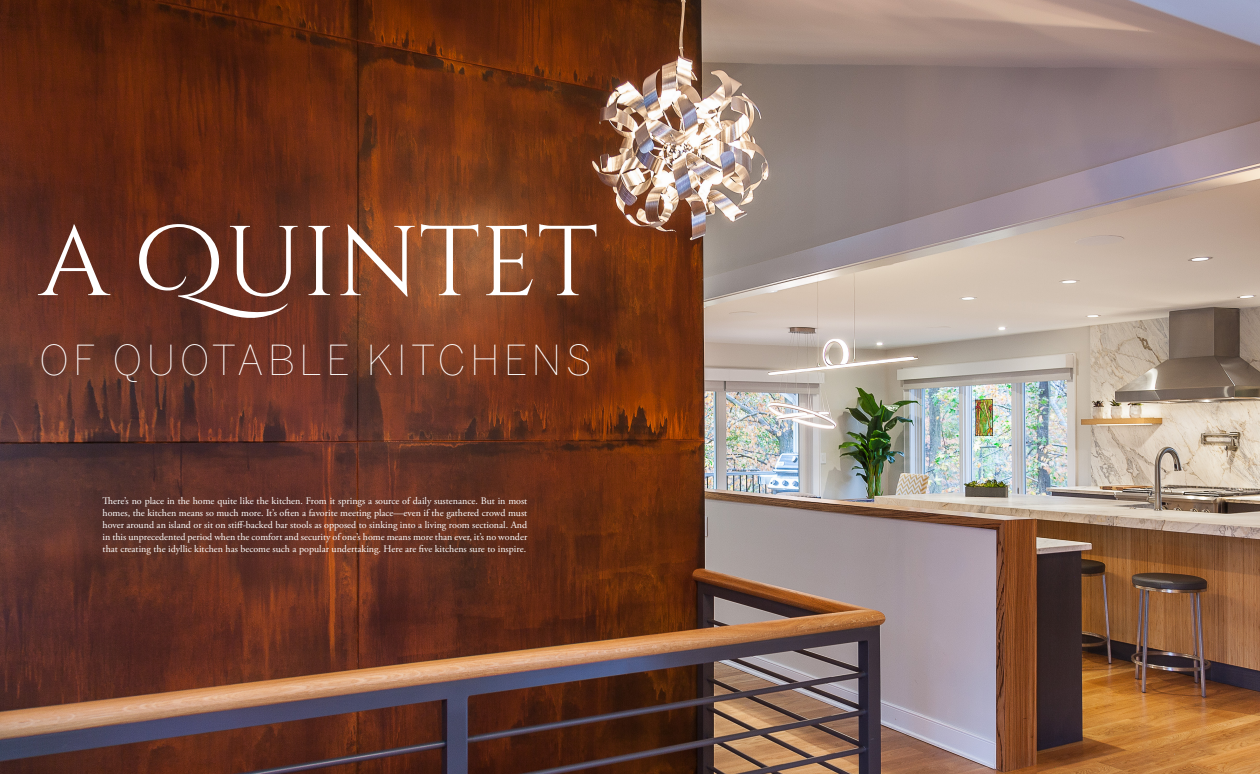
<style>
.page{position:relative;width:1260px;height:774px;background:#fff}
.page>*{position:absolute;margin:0;border:0;box-sizing:border-box;transform-origin:0 0}
.t1{font:98.9px "Cinzel Decorative";color:#fff}
.t2{font:100 41px "Benton Sans";letter-spacing:.1em;color:#fff}
.t3{font:10px/12px "Adobe Garamond Pro";color:#fff;text-align:justify}
</style>
<div class="page">
<img style="left:0;top:0;width:1260px;height:774px">
<h1 class="t1" style="left:39px;top:201px;width:561px">A QUINTET</h1>
<h2 class="t2" style="left:39px;top:336px;width:554px">OF QUOTABLE KITCHENS</h2>
<p class="t3" style="left:103px;top:496px;width:426px">There’s no place in the home quite like the kitchen. From it springs a source of daily sustenance. But in most homes, the kitchen means so much more. It’s often a favorite meeting place—even if the gathered crowd must hover around an island or sit on stiff-backed bar stools as opposed to sinking into a living room sectional. And in this unprecedented period when the comfort and security of one’s home means more than ever, it’s no wonder that creating the idyllic kitchen has become such a popular undertaking. Here are five kitchens sure to inspire.</p>
</div>
